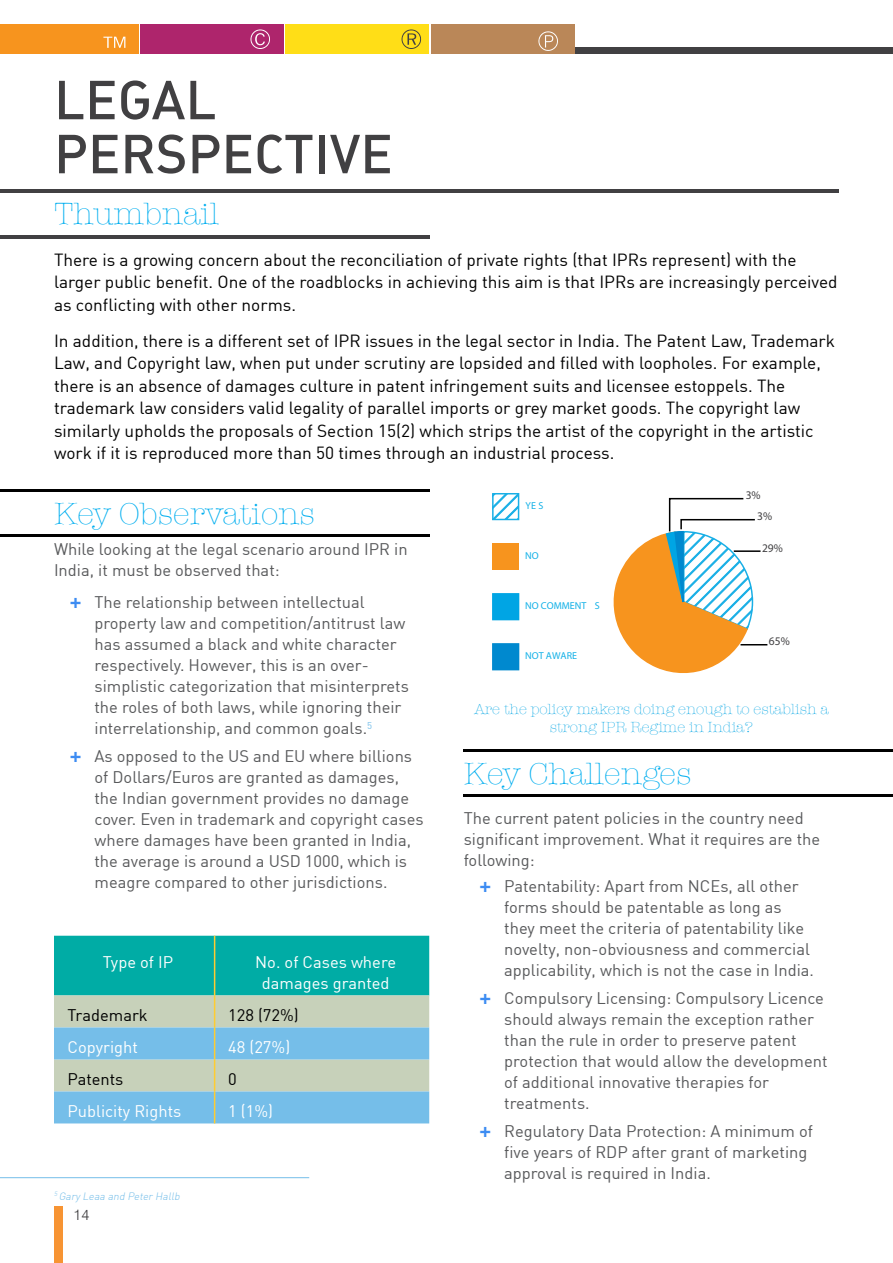
<style>
.page{position:relative;width:893px;height:1263px;background:#fff}
.page>*{position:absolute;margin:0;border:0;box-sizing:border-box;transform-origin:0 0}
.t1{font:54px/54px "DIN Medium Alternate";color:#414042}
.t2{font:300 31.5px "American Typewriter";color:#00aeef}
.t3{font:17.25px/22.5px "DIN";color:#000}
.t4{font:16.5px/21px "DIN";color:#58595b}
.t5{font:16.5px/21px "DIN";color:#fff;text-align:center}
.t6{font:16.5px "DIN";color:#000}
.t7{font:300 15px/18px "American Typewriter";color:#00a5e4;text-align:center}
.t8{font:300 15px "Swiss 721 BT";color:#414042}
.t9{font:11.7px "Myriad Pro";color:#414042}
.t10{font:italic 300 10.5px "DIN";color:#75bee9}
.t11{font:10.05px "Myriad Pro";color:#14b1e7}
</style>
<div class="page">
<div style="left:574px;top:48px;width:319px;height:6px;background:#414042"></div>
<div style="left:54px;top:1207px;width:9px;height:56px;background:#f79433"></div>
<div style="left:0;top:24px;width:139px;height:30px;background:#f7941e"></div>
<div style="left:141px;top:24px;width:143px;height:30px;background:#ae256c"></div>
<div style="left:286px;top:24px;width:143px;height:30px;background:#ffde17"></div>
<div style="left:431px;top:24px;width:143px;height:30px;background:#ba8758"></div>
<svg style="left:103px;top:37px;width:22px;height:11px"></svg>
<svg style="left:250px;top:29px;width:20px;height:20px"></svg>
<svg style="left:402px;top:29px;width:19px;height:20px"></svg>
<svg style="left:538px;top:31px;width:20px;height:20px"></svg>
<hr style="left:0;top:189px;width:839px;height:3px;background:#414042">
<hr style="left:0;top:235px;width:429px;height:3px;background:#414042">
<hr style="left:0;top:1177px;width:309px;height:1px;background:#75bee9">
<svg style="left:54px;top:936px;width:375px;height:187px;background:#6cbfc3"></svg>
<hr style="left:214px;top:936px;width:1px;height:59px;background:#ffcc31">
<hr style="left:214px;top:995px;width:1px;height:32px;background:#ffcc31">
<hr style="left:214px;top:1027px;width:1px;height:32px;background:#ffcc31">
<hr style="left:214px;top:1059px;width:1px;height:32px;background:#ffcc31">
<hr style="left:214px;top:1091px;width:1px;height:32px;background:#ffcc31">
<hr style="left:0;top:489px;width:429px;height:2px;background:#000">
<hr style="left:0;top:534px;width:429px;height:2px;background:#000">
<hr style="left:464px;top:750px;width:429px;height:2px;background:#000">
<hr style="left:464px;top:795px;width:429px;height:2px;background:#000">
<svg style="left:613px;top:497px;width:154px;height:176px"></svg>
<svg style="left:495px;top:496px;width:21px;height:21px"></svg>
<div style="left:492px;top:493px;width:27px;height:27px;border:2px solid #19afe6"></div>
<div style="left:493px;top:543px;width:26px;height:27px;background:#f7941e"></div>
<div style="left:492px;top:643px;width:27px;height:27px;background:#0089cf;border:2px solid #0089cf"></div>
<div style="left:492px;top:593px;width:27px;height:27px;background:#00a5e4;border:2px solid #00a5e4"></div>
<h1 class="t1" style="left:54px;top:71px;width:340px">LEGAL<br>PERSPECTIVE</h1>
<h2 class="t2" style="left:54px;top:191px;width:167px">Thumbnail</h2>
<p class="t3" style="left:54px;top:248px;width:785px">There is a growing concern about the reconciliation of private rights (that IPRs represent) with the larger public benefit. One of the roadblocks in achieving this aim is that IPRs are increasingly perceived as conflicting with other norms.</p>
<p class="t3" style="left:54px;top:329px;width:783px">In addition, there is a different set of IPR issues in the legal sector in India. The Patent Law, Trademark Law, and Copyright law, when put under scrutiny are lopsided and filled with loopholes. For example, there is an absence of damages culture in patent infringement suits and licensee estoppels. The trademark law considers valid legality of parallel imports or grey market goods. The copyright law similarly upholds the proposals of Section 15(2) which strips the artist of the copyright in the artistic work if it is reproduced more than 50 times through an industrial process.</p>
<h2 class="t2" style="left:54px;top:490px;width:262px">Key Observations</h2>
<p class="t4" style="left:54px;top:538px;width:355px">While looking at the legal scenario around IPR in<br>India, it must be observed that:</p>
<p class="t4" style="left:94px;top:592px;width:316px">The relationship between intellectual property law and competition/antitrust law has assumed a black and white character respectively. However, this is an over&shy;simplistic categorization that misinterprets the roles of both laws, while ignoring their interrelationship, and common goals.<sup>5</sup></p>
<p class="t4" style="left:95px;top:745px;width:331px">As opposed to the US and EU where billions of Dollars/Euros are granted as damages, the Indian government provides no damage cover. Even in trademark and copyright cases where damages have been granted in India, the average is around a USD 1000, which is meagre compared to other jurisdictions.</p>
<p class="t5" style="left:103px;top:951px;width:72px">Type of IP</p>
<p class="t5" style="left:255px;top:951px;width:142px">No. of Cases where damages granted</p>
<p class="t6" style="left:67px;top:1004px;width:82px">Trademark</p>
<p class="t6" style="left:228px;top:1004px;width:72px">128 (72%)</p>
<p class="t5" style="left:67px;top:1036px;width:72px">Copyright</p>
<p class="t5" style="left:228px;top:1036px;width:64px">48 (27%)</p>
<p class="t6" style="left:67px;top:1068px;width:57px">Patents</p>
<p class="t6" style="left:228px;top:1068px;width:10px">0</p>
<p class="t5" style="left:67px;top:1100px;width:115px">Publicity Rights</p>
<p class="t5" style="left:228px;top:1100px;width:46px">1 (1%)</p>
<p class="t10" style="left:54px;top:1189px;width:129px"><sup>5</sup> Gary Leaa and Peter Hallb</p>
<p class="t8" style="left:73px;top:1206px;width:17px">14</p>
<p class="t11" style="left:526px;top:500px;width:19px">YE S</p>
<p class="t11" style="left:525px;top:550px;width:15px">NO</p>
<p class="t11" style="left:525px;top:600px;width:76px">NO COMMENT S</p>
<p class="t11" style="left:525px;top:650px;width:53px">NOT AWARE</p>
<p class="t9" style="left:746px;top:488px;width:16px">3%</p>
<p class="t9" style="left:757px;top:509px;width:16px">3%</p>
<p class="t9" style="left:762px;top:541px;width:22px">29%</p>
<p class="t9" style="left:769px;top:634px;width:22px">65%</p>
<p class="t7" style="left:474px;top:700px;width:356px">Are the policy makers doing enough to establish a strong IPR Regime in India?</p>
<h2 class="t2" style="left:464px;top:751px;width:229px">Key Challenges</h2>
<p class="t4" style="left:464px;top:807px;width:358px">The current patent policies in the country need significant improvement. What it requires are the following:</p>
<p class="t4" style="left:504px;top:875px;width:311px">Patentability: Apart from NCEs, all other forms should be patentable as long as they meet the criteria of patentability like novelty, non-obviousness and commercial applicability, which is not the case in India.</p>
<p class="t4" style="left:504px;top:987px;width:325px">Compulsory Licensing: Compulsory Licence should always remain the exception rather than the rule in order to preserve patent protection that would allow the development of additional innovative therapies for treatments.</p>
<p class="t4" style="left:504px;top:1120px;width:310px">Regulatory Data Protection: A minimum of five years of RDP after grant of marketing approval is required in India.</p>
</div>
